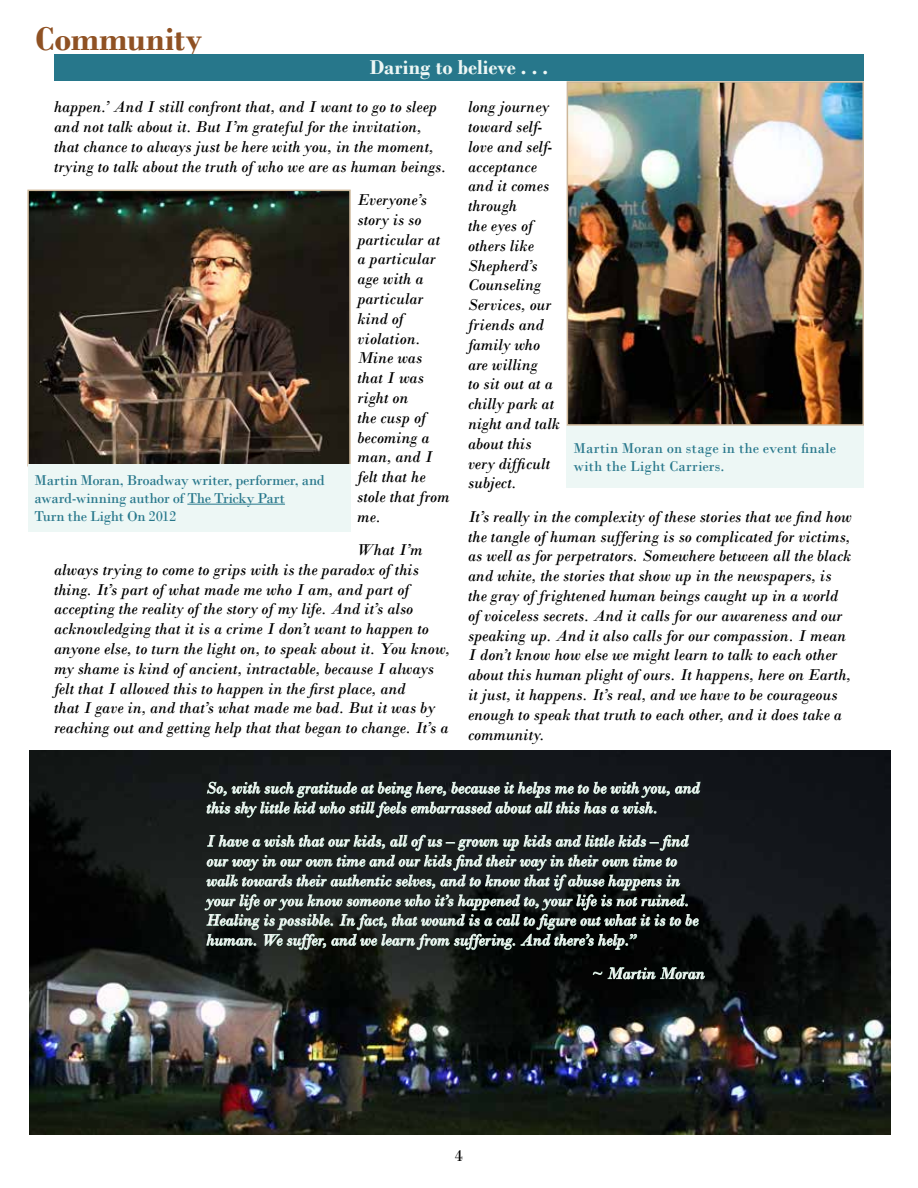
<style>
.page{position:relative;width:918px;height:1188px;background:#fff}
.page>*{position:absolute;margin:0;border:0;box-sizing:border-box;transform-origin:0 0}
.t1{font:700 34.5px "Bodoni";letter-spacing:.005em;color:#8f5123}
.t2{font:700 21px "Bodoni";color:#edf7f5}
.t3{font:italic 16.5px/19.8px "Bodoni";color:#000}
.t4{font:italic 16.5px/19.8px "Bodoni";color:#fff}
.t5{font:16.5px "Bodoni";color:#000}
.t6{font:15px/18px "Bodoni";letter-spacing:-.005em;color:#27778b}
</style>
<div class="page">
<img style="left:29px;top:751px;width:861px;height:383px">
<svg style="left:206px;top:781px;width:495px;height:37px;background:#3c4745"></svg>
<svg style="left:204px;top:835px;width:495px;height:115px;background:#394340"></svg>
<svg style="left:593px;top:967px;width:112px;height:13px"></svg>
<div style="left:567px;top:426px;width:297px;height:62px;background:#edf7f5"></div>
<img style="left:30px;top:193px;width:318px;height:270px">
<div style="left:27px;top:190px;width:324px;height:276px;border:2px solid #cdb79a"></div>
<div style="left:28px;top:464px;width:322px;height:68px;background:#edf7f5"></div>
<hr style="left:187px;top:504px;width:98px;height:1px;background:#27778b">
<img style="left:570px;top:84px;width:291px;height:339px">
<div style="left:567px;top:81px;width:297px;height:345px;border:2px solid #cdb79a"></div>
<div style="left:54px;top:54px;width:810px;height:27px;background:#27778b"></div>
<h1 class="t1" style="left:36px;top:18px;width:168px">Community</h1>
<p class="t2" style="left:370px;top:55px;width:180px">Daring to believe . . .</p>
<p class="t3" style="left:54px;top:97px;width:394px">happen.’ And I still confront that, and I want to go to sleep and not talk about it. But I’m grateful for the invitation, that chance to always just be here with you, in the moment, trying to talk about the truth of who we are as human beings.</p>
<p class="t3" style="left:357px;top:190px;width:94px">Everyone’s story is so particular at a particular age with a particular kind of violation.<br>Mine was that I was right on<br>the cusp of becoming a man, and I felt that he stole that from me.</p>
<p class="t3" style="left:54px;top:540px;width:397px;text-indent:303px">What I’m always trying to come to grips with is the paradox of this thing. It’s part of what made me who I am, and part of accepting the reality of the story of my life. And it’s also acknowledging that it is a crime I don’t want to happen to anyone else, to turn the light on, to speak about it. You know, my shame is kind of ancient, intractable, because I always felt that I allowed this to happen in the first place, and<br>that I gave in, and that’s what made me bad. But it was by reaching out and getting help that that began to change. It’s a</p>
<p class="t3" style="left:468px;top:97px;width:93px">long journey toward self&shy;love and self&shy;acceptance and it comes through<br>the eyes of others like<br>Shepherd’s<br>Counseling<br>Services, our friends and family who are willing<br>to sit out at a chilly park at night and talk about this very difficult subject.</p>
<p class="t3" style="left:468px;top:506px;width:385px">It’s really in the complexity of these stories that we find how the tangle of human suffering is so complicated for victims, as well as for perpetrators. Somewhere between all the black and white, the stories that show up in the newspapers, is the gray of frightened human beings caught up in a world of voiceless secrets. And it calls for our awareness and our speaking up. And it also calls for our compassion. I mean I don’t know how else we might learn to talk to each other about this human plight of ours. It happens, here on Earth, it just, it happens. It’s real, and we have to be courageous enough to speak that truth to each other, and it does take a community.</p>
<p class="t4" style="left:207px;top:778px;width:495px">So, with such gratitude at being here, because it helps me to be with you, and this shy little kid who still feels embarrassed about all this has a wish.</p>
<p class="t4" style="left:207px;top:831px;width:493px">I have a wish that our kids, all of us – grown up kids and little kids – find our way in our own time and our kids find their way in their own time to walk towards their authentic selves, and to know that if abuse happens in your life or you know someone who it’s happened to, your life is not ruined.<br>Healing is possible. In fact, that wound is a call to figure out what it is to be human. We suffer, and we learn from suffering. And there’s help.”</p>
<p class="t4" style="left:592px;top:963px;width:114px">~ Martin Moran</p>
<p class="t6" style="left:573px;top:439px;width:264px">Martin Moran on stage in the event finale with the Light Carriers.</p>
<p class="t6" style="left:34px;top:471px;width:292px">Martin Moran, Broadway writer, performer, and award-winning author of The Tricky Part<br>Turn the Light On 2012</p>
<p class="t5" style="left:455px;top:1146px;width:10px">4</p>
</div>
